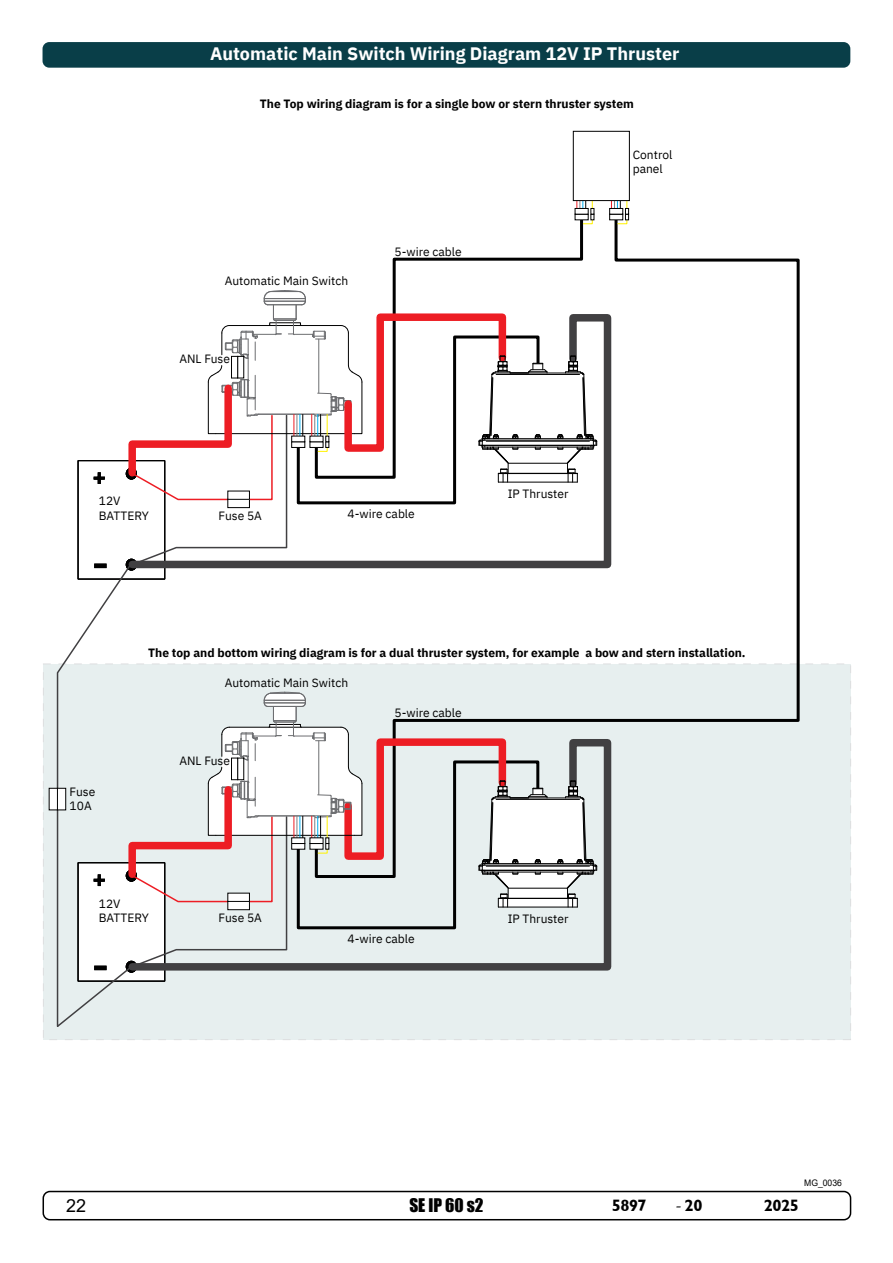
<style>
.page{position:relative;width:893px;height:1263px;background:#fff}
.page>*{position:absolute;margin:0;border:0;box-sizing:border-box;transform-origin:0 0}
.t1{font:21px "IBM Plex Sans";color:#000}
.t2{font:700 18px "IBM Plex Sans";color:#fff}
.t3{font:18px "Arial";color:#000}
.t4{font:17.25px "Impact";color:#000}
.t5{font:16.5px "Garrison Sans BOLD";letter-spacing:-.02em;color:#000}
.t6{font:12px/14.4px "IBM Plex Sans";color:#000}
.t7{font:700 12px "IBM Plex Sans";color:#000}
.t8{font:9px "Arial";color:#000;scale:.96 1}
.s1{font-family:"Minion Pro";font-size:18px}
</style>
<div class="page">
<div style="left:43px;top:1191px;width:808px;height:29px;border:2px solid #000;border-radius:7px"></div>
<div style="left:43px;top:42px;width:807px;height:26px;background:#093e48;border-radius:7px"></div>
<div style="left:43px;top:664px;width:808px;height:376px;background:#e7efef"></div>
<svg style="left:392px;top:214px;width:408px;height:508px"></svg>
<div style="left:49px;top:788px;width:8px;height:22px;background:#fff"></div>
<svg style="left:597px;top:739px;width:15px;height:232px"></svg>
<div style="left:575px;top:214px;width:14px;height:6px;border:1px solid #000"></div>
<div style="left:575px;top:208px;width:14px;height:7px;border:1px solid #000"></div>
<svg style="left:576px;top:201px;width:18px;height:23px"></svg>
<div style="left:609px;top:214px;width:14px;height:6px;border:1px solid #000"></div>
<div style="left:609px;top:208px;width:14px;height:7px;border:1px solid #000"></div>
<svg style="left:611px;top:201px;width:18px;height:23px"></svg>
<div style="left:573px;top:131px;width:57px;height:70px;border:1px solid #000"></div>
<svg style="left:56px;top:290px;width:541px;height:737px"></svg>
<p class="t2" style="left:210px;top:39px;width:471px">Automatic Main Switch Wiring Diagram 12V IP Thruster</p>
<p class="t7" style="left:260px;top:94px;width:375px">The Top wiring diagram is for a single bow or stern thruster system</p>
<p class="t6" style="left:225px;top:273px;width:125px">Automatic Main Switch</p>
<p class="t6" style="left:179px;top:350px;width:52px">ANL Fuse</p>
<p class="t6" style="left:394px;top:243px;width:69px">5-wire cable</p>
<p class="t1" style="left:93px;top:461px;width:14px">+</p>
<p class="t6" style="left:99px;top:493px;width:51px">12V<br>BATTERY</p>
<p class="t6" style="left:219px;top:507px;width:45px">Fuse 5A</p>
<p class="t6" style="left:348px;top:505px;width:69px">4-wire cable</p>
<p class="t6" style="left:508px;top:485px;width:62px">IP Thruster</p>
<p class="t6" style="left:633px;top:147px;width:41px">Control panel</p>
<p class="t7" style="left:148px;top:643px;width:599px">The top and bottom wiring diagram is for a dual thruster system, for example a bow and stern installation.</p>
<p class="t6" style="left:70px;top:783px;width:27px">Fuse<br>10A</p>
<p class="t1" style="left:93px;top:863px;width:14px">+</p>
<p class="t6" style="left:99px;top:895px;width:51px">12V<br>BATTERY</p>
<p class="t6" style="left:225px;top:674px;width:125px">Automatic Main Switch</p>
<p class="t6" style="left:179px;top:753px;width:52px">ANL Fuse</p>
<p class="t6" style="left:394px;top:704px;width:69px">5-wire cable</p>
<p class="t6" style="left:219px;top:909px;width:45px">Fuse 5A</p>
<p class="t6" style="left:348px;top:930px;width:69px">4-wire cable</p>
<p class="t6" style="left:508px;top:910px;width:62px">IP Thruster</p>
<p class="t8" style="left:804px;top:1177px;width:41px">MG_0036</p>
<h2 class="t3" style="left:66px;top:1193px;width:22px">22</h2>
<h3 class="t4" style="left:409px;top:1192px;width:76px">SE IP 60 s2</h3>
<h3 class="t5" style="left:612px;top:1196px;width:36px">5897</h3>
<h3 class="t5" style="left:675px;top:1196px;width:29px"><span class="s1">-</span>20</h3>
<h3 class="t5" style="left:764px;top:1196px;width:37px">2025</h3>
</div>
